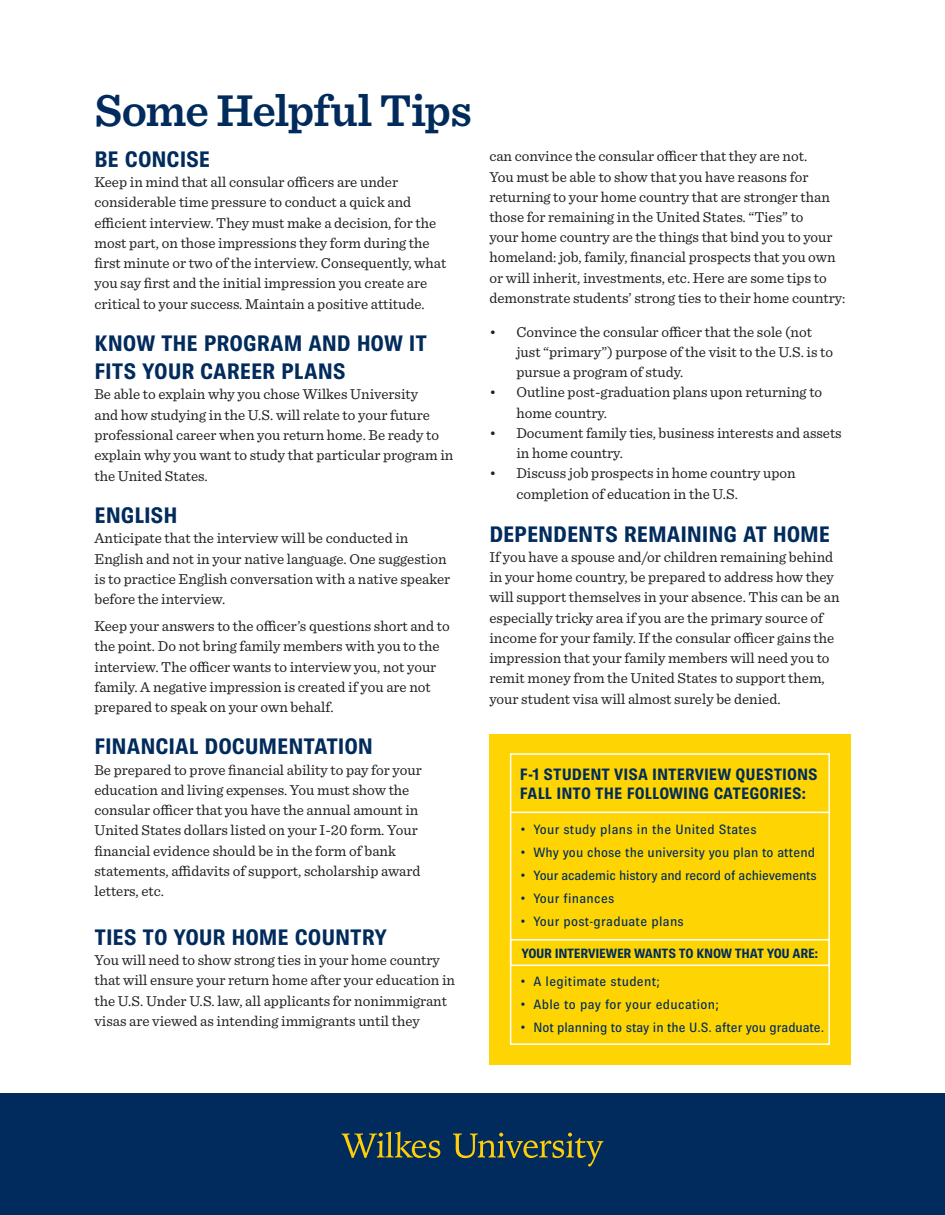
<style>
.page{position:relative;width:945px;height:1215px;background:#fff}
.page>*{position:absolute;margin:0;border:0;box-sizing:border-box;transform-origin:0 0}
.t1{font:600 46.5px "Sentinel";letter-spacing:-.02em;color:#002b5c}
.t2{font:700 22.5px/28.5px "Brown Pro";letter-spacing:-.005em;color:#002b5c}
.t3{font:700 16.5px/19.5px "Brown Pro";color:#002b5c}
.t4{font:15px/20.2px "Sentinel";color:#231f20}
.t5{font:500 13.5px "Brown Pro";letter-spacing:.01em;color:#002b5c}
.t6{font:500 13.5px "Brown Pro";letter-spacing:-.01em;color:#002b5c}
.t7{font:700 13.5px "Brown Pro";letter-spacing:-.02em;color:#002b5c}
</style>
<div class="page">
<div style="left:0;top:1094px;width:945px;height:121px;background:#002b5c"></div>
<svg style="left:342px;top:1131px;width:98px;height:27px"></svg>
<svg style="left:453px;top:1132px;width:150px;height:35px"></svg>
<div style="left:489px;top:734px;width:361px;height:330px;background:#fed503"></div>
<hr style="left:510px;top:812px;width:320px;height:1px;background:#fff">
<div style="left:510px;top:753px;width:320px;height:292px;border:2px solid #fff"></div>
<div style="left:510px;top:939px;width:320px;height:27px;border:2px solid #fff"></div>
<h1 class="t1" style="left:94px;top:74px;width:379px">Some Helpful Tips</h1>
<h3 class="t2" style="left:94px;top:145px;width:117px">BE CONCISE</h3>
<p class="t4" style="left:94px;top:171px;width:353px">Keep in mind that all consular ofcers are under considerable time pressure to conduct a quick and efcient interview. They must make a decision, for the most part, on those impressions they form during the frst minute or two of the interview. Consequently, what you say frst and the initial impression you create are critical to your success. Maintain a positive attitude.</p>
<h3 class="t2" style="left:94px;top:329px;width:334px">KNOW THE PROGRAM AND HOW IT<br>FITS YOUR CAREER PLANS</h3>
<p class="t4" style="left:94px;top:383px;width:360px">Be able to explain why you chose Wilkes University<br>and how studying in the U.S. will relate to your future professional career when you return home. Be ready to explain why you want to study that particular program in the United States.</p>
<h3 class="t2" style="left:94px;top:501px;width:85px">ENGLISH</h3>
<p class="t4" style="left:94px;top:527px;width:357px">Anticipate that the interview will be conducted in English and not in your native language. One suggestion is to practice English conversation with a native speaker before the interview.</p>
<p class="t4" style="left:94px;top:615px;width:357px">Keep your answers to the ofcer’s questions short and to the point. Do not bring family members with you to the interview. The ofcer wants to interview you, not your family. A negative impression is created if you are not prepared to speak on your own behalf.</p>
<h3 class="t2" style="left:94px;top:732px;width:280px">FINANCIAL DOCUMENTATION</h3>
<p class="t4" style="left:94px;top:758px;width:329px">Be prepared to prove fnancial ability to pay for your education and living expenses. You must show the consular ofcer that you have the annual amount in United States dollars listed on your I-20 form. Your fnancial evidence should be in the form of bank statements, afdavits of support, scholarship award letters, etc.</p>
<h3 class="t2" style="left:94px;top:923px;width:294px">TIES TO YOUR HOME COUNTRY</h3>
<p class="t4" style="left:94px;top:949px;width:362px">You will need to show strong ties in your home country that will ensure your return home after your education in the U.S. Under U.S. law, all applicants for nonimmigrant visas are viewed as intending immigrants until they</p>
<p class="t4" style="left:489px;top:145px;width:358px">can convince the consular ofcer that they are not.<br>You must be able to show that you have reasons for returning to your home country that are stronger than those for remaining in the United States. “Ties” to<br>your home country are the things that bind you to your homeland: job, family, fnancial prospects that you own or will inherit, investments, etc. Here are some tips to demonstrate students’ strong ties to their home country:</p>
<p class="t4" style="left:516px;top:321px;width:318px;text-indent:-27px">• Convince the consular ofcer that the sole (not just “primary”) purpose of the visit to the U.S. is to pursue a program of study.</p>
<p class="t4" style="left:516px;top:381px;width:307px;text-indent:-27px">• Outline post-graduation plans upon returning to home country.</p>
<p class="t4" style="left:516px;top:422px;width:327px;text-indent:-27px">• Document family ties, business interests and assets in home country.</p>
<p class="t4" style="left:516px;top:462px;width:281px;line-height:21px;text-indent:-27px">• Discuss job prospects in home country upon completion of education in the U.S.</p>
<h3 class="t2" style="left:489px;top:520px;width:342px">DEPENDENTS REMAINING AT HOME</h3>
<p class="t4" style="left:489px;top:546px;width:352px">If you have a spouse and/or children remaining behind in your home country, be prepared to address how they will support themselves in your absence. This can be an especially tricky area if you are the primary source of income for your family. If the consular ofcer gains the impression that your family members will need you to remit money from the United States to support them, your student visa will almost surely be denied.</p>
<p class="t3" style="left:520px;top:764px;width:299px">F-1 STUDENT VISA INTERVIEW QUESTIONS<br>FALL INTO THE FOLLOWING CATEGORIES:</p>
<p class="t5" style="left:520px;top:822px;width:238px">• Your study plans in the United States</p>
<p class="t5" style="left:520px;top:845px;width:297px">• Why you chose the university you plan to attend</p>
<p class="t6" style="left:520px;top:868px;width:298px">• Your academic history and record of achievements</p>
<p class="t5" style="left:520px;top:891px;width:96px">• Your finances</p>
<p class="t5" style="left:520px;top:914px;width:165px">• Your post-graduate plans</p>
<p class="t7" style="left:521px;top:946px;width:299px">YOUR INTERVIEWER WANTS TO KNOW THAT YOU ARE:</p>
<p class="t5" style="left:520px;top:974px;width:142px">• A legitimate student;</p>
<p class="t5" style="left:520px;top:997px;width:201px">• Able to pay for your education;</p>
<p class="t5" style="left:520px;top:1020px;width:306px">• Not planning to stay in the U.S. after you graduate.</p>
</div>
